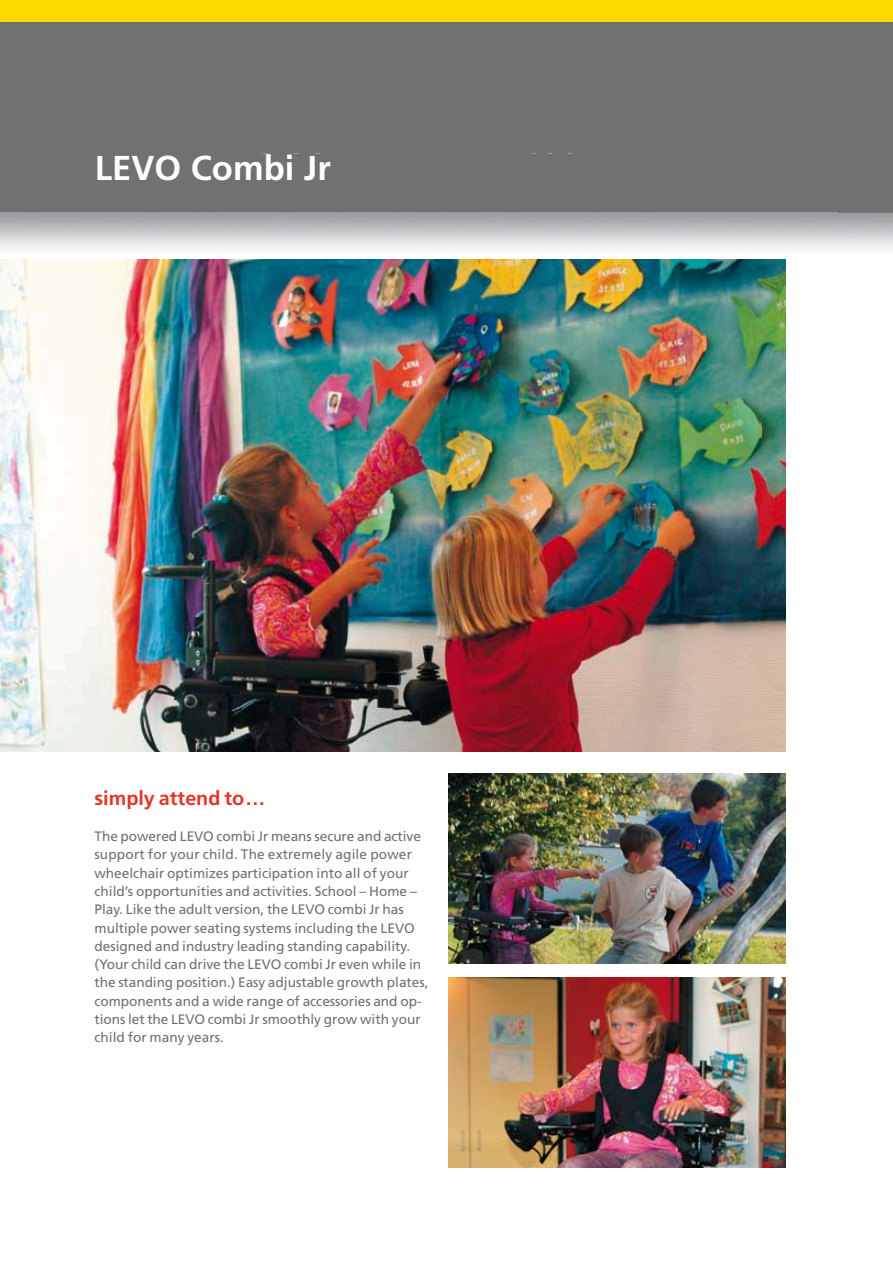
<style>
.page{position:relative;width:893px;height:1263px;background:#fff}
.page>*{position:absolute;margin:0;border:0;box-sizing:border-box;transform-origin:0 0}
.t1{font:700 34.5px "Frutiger";color:#fff}
.t2{font:700 19.8px "Frutiger";color:#e4352b}
.t3{font:13.65px/18.3px "Frutiger";color:#6f7172}
</style>
<div class="page">
<img style="left:0;top:260px;width:785px;height:492px">
<img style="left:448px;top:978px;width:337px;height:190px">
<img style="left:448px;top:773px;width:337px;height:190px">
<div style="left:0;top:0;width:893px;height:212px;background:#6f7172"></div>
<div style="left:839px;top:21px;width:54px;height:192px;background:#6f7172"></div>
<div style="left:0;top:0;width:893px;height:21px;background:#ffda00"></div>
<h1 class="t1" style="left:95px;top:148px;width:237px">LEVO Combi Jr</h1>
<h2 class="t2" style="left:94px;top:786px;width:172px">simply attend to…</h2>
<p class="t3" style="left:94px;top:827px;width:336px">The powered LEVO combi Jr means secure and active support for your child. The extremely agile power wheelchair optimizes participation into all of your child’s opportunities and activities. School – Home – Play. Like the adult version, the LEVO combi Jr has multiple power seating systems including the LEVO designed and industry leading standing capability. (Your child can drive the LEVO combi Jr even while in the standing position.) Easy adjustable growth plates, components and a wide range of accessories and op&shy;tions let the LEVO combi Jr smoothly grow with your child for many years.</p>
</div>
